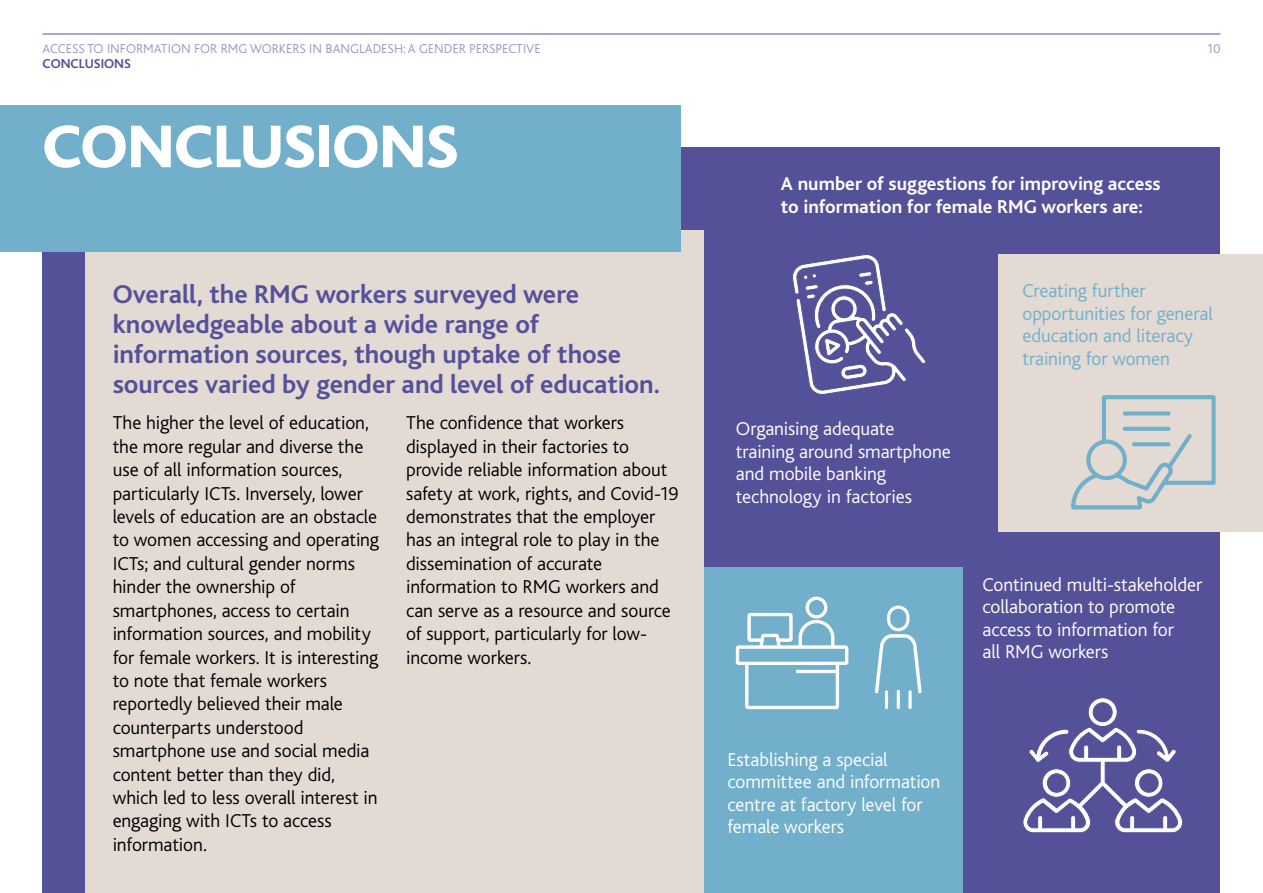
<style>
.page{position:relative;width:1263px;height:893px;background:#fff}
.page>*{position:absolute;margin:0;border:0;box-sizing:border-box;transform-origin:0 0}
.t1{font:800 63px "Bliss";color:#fff}
.t2{font:700 27px/30px "Bliss";letter-spacing:-.005em;color:#555199}
.t3{font:300 19.5px/23.4px "Bliss";letter-spacing:-.005em;color:#000}
.t4{font:300 19.5px/22.5px "Bliss";letter-spacing:-.005em;color:#fff}
.t5{font:700 19.5px/23.4px "Bliss";color:#fff}
.t6{font:300 19.5px/22.5px "Bliss";letter-spacing:-.005em;color:#72afca}
.t7{font:300 13.5px "Bliss";color:#9997c2}
.t8{font:700 13.5px "Bliss";color:#555199}
</style>
<div class="page">
<hr style="left:43px;top:34px;width:1177px;height:1px;background:#555199">
<div style="left:43px;top:147px;width:1177px;height:746px;background:#555199"></div>
<div style="left:698px;top:568px;width:264px;height:325px;background:#72afca"></div>
<svg style="left:735px;top:596px;width:114px;height:114px"></svg>
<div style="left:85px;top:230px;width:619px;height:663px;background:#e3dad4"></div>
<div style="left:0;top:105px;width:680px;height:147px;background:#72afca"></div>
<div style="left:998px;top:254px;width:265px;height:277px;background:#e3dad4"></div>
<svg style="left:1071px;top:395px;width:145px;height:115px"></svg>
<svg style="left:1023px;top:698px;width:160px;height:135px"></svg>
<svg style="left:793px;top:255px;width:132px;height:139px"></svg>
<hr style="left:885px;top:690px;width:3px;height:19px;background:#fff;border-radius:2px">
<svg style="left:908px;top:690px;width:4px;height:19px"></svg>
<hr style="left:897px;top:690px;width:3px;height:19px;background:#fff;border-radius:2px">
<svg style="left:875px;top:606px;width:47px;height:87px"></svg>
<p class="t7" style="left:43px;top:41px;width:500px">ACCESS TO INFORMATION FOR RMG WORKERS IN BANGLADESH: A GENDER PERSPECTIVE</p>
<p class="t7" style="left:1206px;top:41px;width:15px">10</p>
<p class="t8" style="left:43px;top:56px;width:90px">CONCLUSIONS</p>
<p class="t1" style="left:43px;top:114px;width:417px">CONCLUSIONS</p>
<p class="t2" style="left:113px;top:280px;width:549px">Overall, the RMG workers surveyed were knowledgeable about a wide range of information sources, though uptake of those sources varied by gender and level of education.</p>
<p class="t5" style="left:781px;top:172px;width:381px">A number of suggestions for improving access to information for female RMG workers are:</p>
<p class="t6" style="left:1022px;top:280px;width:192px">Creating further opportunities for general education and literacy training for women</p>
<p class="t3" style="left:113px;top:412px;width:268px">The higher the level of education, the more regular and diverse the use of all information sources, particularly ICTs. Inversely, lower levels of education are an obstacle to women accessing and operating<br>ICTs; and cultural gender norms hinder the ownership of smartphones, access to certain information sources, and mobility for female workers. It is interesting to note that female workers reportedly believed their male counterparts understood smartphone use and social media content better than they did, which led to less overall interest in engaging with ICTs to access information.</p>
<p class="t3" style="left:406px;top:412px;width:274px">The confidence that workers displayed in their factories to provide reliable information about safety at work, rights, and Covid-19 demonstrates that the employer has an integral role to play in the dissemination of accurate information to RMG workers and can serve as a resource and source of support, particularly for low&shy;income workers.</p>
<p class="t4" style="left:736px;top:418px;width:217px">Organising adequate training around smartphone and mobile banking technology in factories</p>
<p class="t4" style="left:727px;top:748px;width:214px">Establishing a special committee and information centre at factory level for female workers</p>
<p class="t4" style="left:982px;top:573px;width:221px">Continued multi-stakeholder collaboration to promote access to information for<br>all RMG workers</p>
</div>
